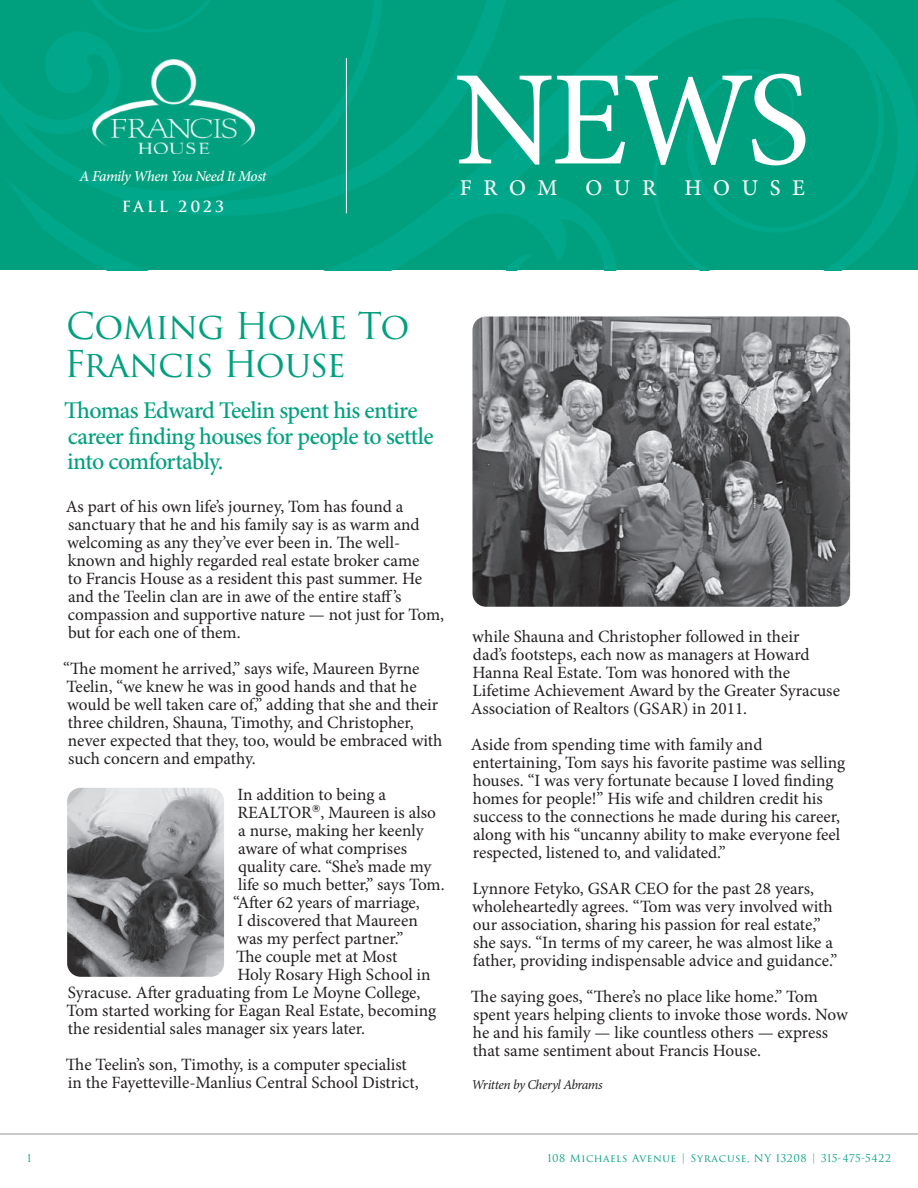
<style>
.page{position:relative;width:918px;height:1188px;background:#fff}
.page>*{position:absolute;margin:0;border:0;box-sizing:border-box;transform-origin:0 0}
.t1{font:135px "Minion Pro";color:#fff}
.t2{font:36px/37.5px "Trajan Pro 3";letter-spacing:-.025em;color:#00a07f}
.t3{font:500 24px/25.5px "Minion Pro";letter-spacing:-.03em;color:#00a07f}
.t4{font:500 22.5px "Minion Pro";letter-spacing:.51em;color:#fff}
.t5{font:17.25px/18px "Minion Pro";letter-spacing:-.005em;color:#231f20}
.t6{font:italic 500 15px "Minion Pro";letter-spacing:-.035em;color:#fff}
.t7{font:600 15px "Trajan Pro 3";letter-spacing:.195em;color:#fff}
.t8{font:italic 13.5px "Minion Pro";letter-spacing:-.03em;color:#231f20}
.t9{font:10.5px "Trajan Pro 3";letter-spacing:.05em;color:#00a07f}
</style>
<div class="page">
<svg style="left:0;top:28px;width:4px;height:111px"></svg>
<svg style="left:4px;top:0;width:914px;height:270px;background:#00a181"></svg>
<svg style="left:661px;top:0;width:257px;height:247px;background:#00a181"></svg>
<svg style="left:395px;top:180px;width:230px;height:90px;background:#00a181"></svg>
<svg style="left:19px;top:0;width:530px;height:250px;background:#00a181"></svg>
<img style="left:92px;top:60px;width:162px;height:93px">
<hr style="left:346px;top:58px;width:1px;height:155px;background:#fff">
<img style="left:67px;top:788px;width:157px;height:189px">
<img style="left:472px;top:316px;width:378px;height:291px">
<hr style="left:0;top:1134px;width:918px;height:1px;background:#939598">
<p class="t6" style="left:79px;top:166px;width:189px">A Family When You Need It Most</p>
<p class="t7" style="left:122px;top:195px;width:104px">FALL 2023</p>
<h1 class="t1" style="left:454px;top:30px;width:357px">NEWS</h1>
<h3 class="t4" style="left:460px;top:174px;width:99px">FROM</h3>
<h3 class="t4" style="left:586px;top:174px;width:72px">OUR</h3>
<h3 class="t4" style="left:685px;top:174px;width:122px">HOUSE</h3>
<h2 class="t2" style="left:64px;top:309px;width:347px">Coming Home To<br>Francis House</h2>
<h3 class="t3" style="left:64px;top:399px;width:371px">Thomas Edward Teelin spent his entire career finding houses for people to settle into comfortably.</h3>
<p class="t5" style="left:66px;top:498px;width:380px">As part of his own life’s journey, Tom has found a sanctuary that he and his family say is as warm and welcoming as any they’ve ever been in. The well&shy;known and highly regarded real estate broker came<br>to Francis House as a resident this past summer. He and the Teelin clan are in awe of the entire staff’s compassion and supportive nature — not just for Tom, but for each one of them.</p>
<p class="t5" style="left:63px;top:660px;width:381px">“The moment he arrived,” says wife, Maureen Byrne Teelin, “we knew he was in good hands and that he would be well taken care of,” adding that she and their three children, Shauna, Timothy, and Christopher, never expected that they, too, would be embraced with such concern and empathy.</p>
<p class="t5" style="left:237px;top:785px;width:150px">In addition to being a</p>
<p class="t5" style="left:237px;top:804px;width:200px">REALTOR<sup>®</sup>, Maureen is also</p>
<p class="t5" style="left:238px;top:822px;width:187px">a nurse, making her keenly</p>
<p class="t5" style="left:238px;top:840px;width:170px">aware of what comprises</p>
<p class="t5" style="left:238px;top:858px;width:195px">quality care. “She’s made my</p>
<p class="t5" style="left:238px;top:876px;width:208px">life so much better,” says Tom.</p>
<p class="t5" style="left:233px;top:894px;width:188px">“After 62 years of marriage,</p>
<p class="t5" style="left:237px;top:912px;width:182px">I discovered that Maureen</p>
<p class="t5" style="left:237px;top:930px;width:168px">was my perfect partner.”</p>
<p class="t5" style="left:236px;top:948px;width:163px">The couple met at Most</p>
<p class="t5" style="left:237px;top:966px;width:195px">Holy Rosary High School in</p>
<p class="t5" style="left:68px;top:983px;width:354px">Syracuse. After graduating from Le Moyne College,</p>
<p class="t5" style="left:67px;top:1001px;width:371px">Tom started working for Eagan Real Estate, becoming</p>
<p class="t5" style="left:68px;top:1019px;width:299px">the residential sales manager six years later.</p>
<p class="t5" style="left:66px;top:1055px;width:354px">The Teelin’s son, Timothy, is a computer specialist in the Fayetteville-Manlius Central School District,</p>
<p class="t5" style="left:471px;top:627px;width:371px">while Shauna and Christopher followed in their<br>dad’s footsteps, each now as managers at Howard Hanna Real Estate. Tom was honored with the Lifetime Achievement Award by the Greater Syracuse Association of Realtors (GSAR) in 2011.</p>
<p class="t5" style="left:471px;top:735px;width:376px">Aside from spending time with family and entertaining, Tom says his favorite pastime was selling houses. “I was very fortunate because I loved finding homes for people!” His wife and children credit his success to the connections he made during his career, along with his “uncanny ability to make everyone feel respected, listened to, and validated.”</p>
<p class="t5" style="left:472px;top:879px;width:367px">Lynnore Fetyko, GSAR CEO for the past 28 years, wholeheartedly agrees. “Tom was very involved with our association, sharing his passion for real estate,” she says. “In terms of my career, he was almost like a father, providing indispensable advice and guidance.”</p>
<p class="t5" style="left:471px;top:987px;width:378px">The saying goes, “There’s no place like home.” Tom spent years helping clients to invoke those words. Now he and his family — like countless others — express that same sentiment about Francis House.</p>
<p class="t8" style="left:472px;top:1076px;width:133px">Written by Cheryl Abrams</p>
<p class="t9" style="left:27px;top:1151px;width:6px">1</p>
<p class="t9" style="left:547px;top:1151px;width:345px">108 Michaels Avenue | Syracuse, NY 13208 | 315-475-5422</p>
</div>
